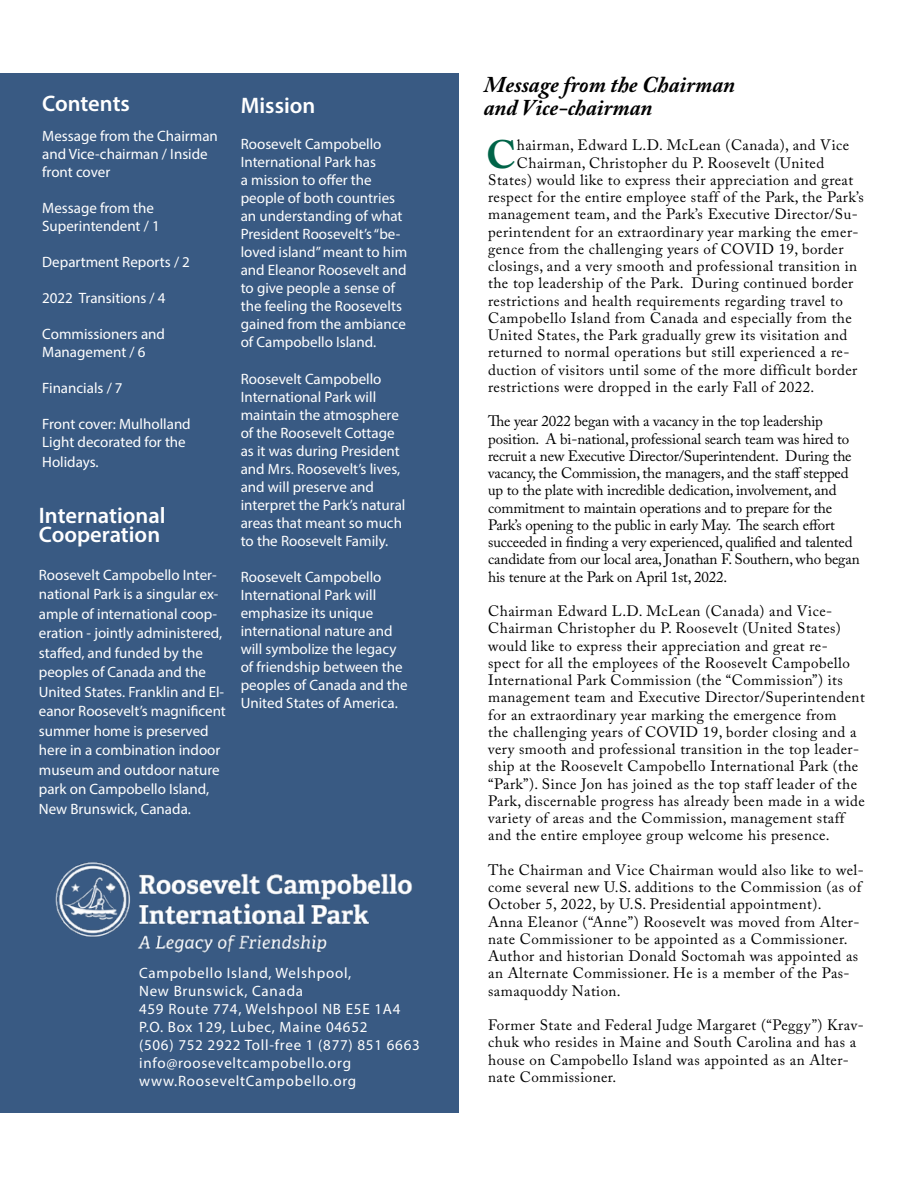
<style>
.page{position:relative;width:918px;height:1188px;background:#fff}
.page>*{position:absolute;margin:0;border:0;box-sizing:border-box;transform-origin:0 0}
.t1{font:700 39.3px "Adobe Caslon Pro";color:#006448}
.t2{font:600 22.5px/19.5px "Myriad Pro";color:#fff}
.t3{font:italic 700 22.5px/22.5px "Adobe Caslon Pro";color:#000}
.t4{font:15px/17.2px "Adobe Caslon Pro";letter-spacing:.03em;color:#000}
.t5{font:15px/18px "Myriad Pro";color:#fff}
.t6{font:15px/17.2px "Adobe Caslon Pro";letter-spacing:-.01em;color:#000}
.t7{font:15px/18px "Myriad Pro";letter-spacing:.05em;color:#fff}
</style>
<div class="page">
<div style="left:0;top:73px;width:459px;height:1039px;background:#395a83"></div>
<img style="left:55px;top:862px;width:358px;height:91px">
<h2 class="t2" style="left:42px;top:93px;width:89px">Contents</h2>
<p class="t5" style="left:42px;top:127px;width:177px">Message from the Chairman and Vice-chairman / Inside front cover</p>
<p class="t5" style="left:42px;top:199px;width:119px">Message from the<br>Superintendent / 1</p>
<p class="t5" style="left:42px;top:253px;width:149px">Department Reports / 2</p>
<p class="t5" style="left:42px;top:289px;width:125px">2022 Transitions / 4</p>
<p class="t5" style="left:42px;top:325px;width:124px">Commissioners and<br>Management / 6</p>
<p class="t5" style="left:42px;top:379px;width:82px">Financials / 7</p>
<p class="t5" style="left:42px;top:415px;width:150px">Front cover: Mulholland<br>Light decorated for the</p>
<p class="t5" style="left:42px;top:453px;width:58px">Holidays.</p>
<h2 class="t2" style="left:39px;top:505px;width:128px">International<br>Cooperation</h2>
<p class="t5" style="left:39px;top:565px;width:189px;line-height:19.5px">Roosevelt Campobello Inter&shy;national Park is a singular ex&shy;ample of international coop&shy;eration - jointly administered, staffed, and funded by the peoples of Canada and the<br>United States. Franklin and El&shy;eanor Roosevelt’s magnificent summer home is preserved here in a combination indoor museum and outdoor nature park on Campobello Island,<br>New Brunswick, Canada.</p>
<h2 class="t2" style="left:241px;top:95px;width:76px">Mission</h2>
<p class="t5" style="left:241px;top:135px;width:168px">Roosevelt Campobello<br>International Park has<br>a mission to offer the people of both countries an understanding of what<br>President Roosevelt’s “be&shy;loved island” meant to him and Eleanor Roosevelt and to give people a sense of the feeling the Roosevelts gained from the ambiance of Campobello Island.</p>
<p class="t5" style="left:241px;top:370px;width:166px">Roosevelt Campobello<br>International Park will maintain the atmosphere of the Roosevelt Cottage as it was during President and Mrs. Roosevelt’s lives, and will preserve and interpret the Park’s natural areas that meant so much to the Roosevelt Family.</p>
<p class="t5" style="left:241px;top:568px;width:169px">Roosevelt Campobello<br>International Park will emphasize its unique international nature and will symbolize the legacy of friendship between the peoples of Canada and the<br>United States of America.</p>
<p class="t7" style="left:139px;top:964px;width:282px">Campobello Island, Welshpool,<br>New Brunswick, Canada<br>459 Route 774, Welshpool NB E5E 1A4<br>P.O. Box 129, Lubec, Maine 04652<br>(506) 752 2922 Toll-free 1 (877) 851 6663 info@rooseveltcampobello.org www.RooseveltCampobello.org</p>
<h2 class="t3" style="left:484px;top:73px;width:253px">Message from the Chairman and Vice-chairman</h2>
<h1 class="t1" style="left:486px;top:131px;width:31px">C</h1>
<p class="t4" style="left:517px;top:137px;width:334px">hairman, Edward L.D. McLean (Canada), and Vice</p>
<p class="t4" style="left:517px;top:154px;width:309px">Chairman, Christopher du P. Roosevelt (United</p>
<p class="t4" style="left:488px;top:171px;width:367px">States) would like to express their appreciation and great</p>
<p class="t4" style="left:488px;top:188px;width:377px">respect for the entire employee staff of the Park, the Park’s</p>
<p class="t4" style="left:488px;top:206px;width:371px">management team, and the Park’s Executive Director/Su-</p>
<p class="t4" style="left:488px;top:223px;width:372px">perintendent for an extraordinary year marking the emer-</p>
<p class="t4" style="left:488px;top:240px;width:357px">gence from the challenging years of COVID 19, border</p>
<p class="t4" style="left:488px;top:257px;width:371px">closings, and a very smooth and professional transition in</p>
<p class="t4" style="left:488px;top:275px;width:367px">the top leadership of the Park. During continued border</p>
<p class="t4" style="left:488px;top:292px;width:356px">restrictions and health requirements regarding travel to</p>
<p class="t4" style="left:488px;top:309px;width:365px">Campobello Island from Canada and especially from the</p>
<p class="t4" style="left:488px;top:326px;width:361px">United States, the Park gradually grew its visitation and</p>
<p class="t4" style="left:488px;top:344px;width:363px">returned to normal operations but still experienced a re-</p>
<p class="t4" style="left:488px;top:361px;width:371px">duction of visitors until some of the more difficult border</p>
<p class="t4" style="left:488px;top:378px;width:328px">restrictions were dropped in the early Fall of 2022.</p>
<p class="t6" style="left:488px;top:413px;width:373px">The year 2022 began with a vacancy in the top leadership position. A bi-national, professional search team was hired to recruit a new Executive Director/Superintendent. During the vacancy, the Commission, the managers, and the staff stepped up to the plate with incredible dedication, involvement, and commitment to maintain operations and to prepare for the Park’s opening to the public in early May. The search effort succeeded in finding a very experienced, qualified and talented candidate from our local area, Jonathan F. Southern, who began his tenure at the Park on April 1st, 2022.</p>
<p class="t4" style="left:488px;top:602px;width:378px">Chairman Edward L.D. McLean (Canada) and Vice-Chairman Christopher du P. Roosevelt (United States) would like to express their appreciation and great re-<br>spect for all the employees of the Roosevelt Campobello International Park Commission (the “Commission”) its management team and Executive Director/Superintendent for an extraordinary year marking the emergence from<br>the challenging years of COVID 19, border closing and a very smooth and professional transition in the top leader&shy;ship at the Roosevelt Campobello International Park (the “Park”). Since Jon has joined as the top staff leader of the Park, discernable progress has already been made in a wide variety of areas and the Commission, management staff and the entire employee group welcome his presence.</p>
<p class="t4" style="left:488px;top:861px;width:377px">The Chairman and Vice Chairman would also like to wel&shy;come several new U.S. additions to the Commission (as of October 5, 2022, by U.S. Presidential appointment).<br>Anna Eleanor (“Anne”) Roosevelt was moved from Alter&shy;nate Commissioner to be appointed as a Commissioner.<br>Author and historian Donald Soctomah was appointed as an Alternate Commissioner. He is a member of the Pas&shy;samaquoddy Nation.</p>
<p class="t4" style="left:488px;top:1016px;width:377px">Former State and Federal Judge Margaret (“Peggy”) Krav&shy;chuk who resides in Maine and South Carolina and has a house on Campobello Island was appointed as an Alter&shy;nate Commissioner.</p>
</div>
